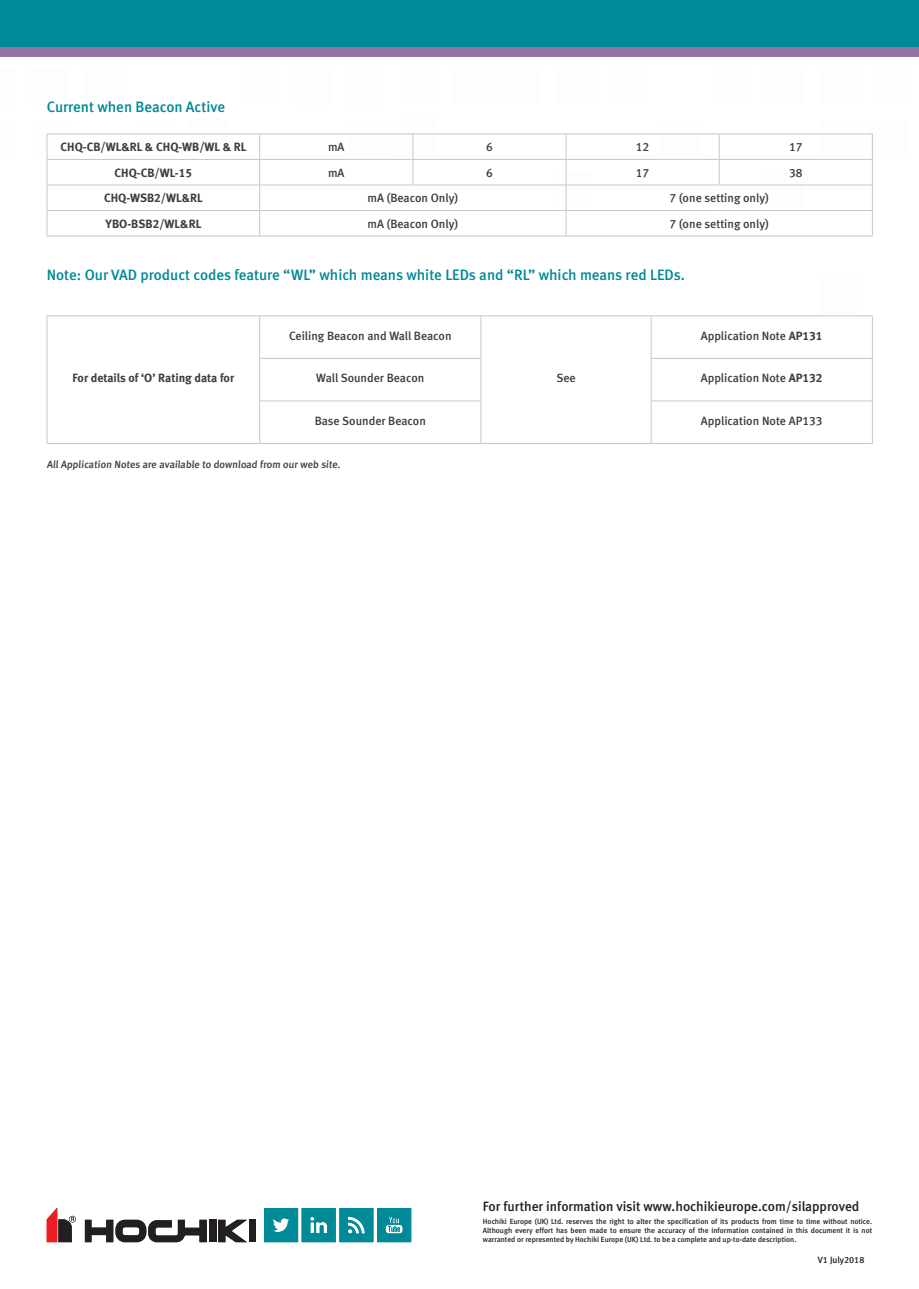
<style>
.page{position:relative;width:919px;height:1289px;background:#fff}
.page>*{position:absolute;margin:0;border:0;box-sizing:border-box;transform-origin:0 0}
.t1{font:15px "Meta Medium CELF";color:#008996}
.t2{font:13.5px "Meta Medium CELF";color:#231f20}
.Body_Text{font:12px "Meta Medium CELF";color:#3e3e3f}
.Body_Text-2{font:12px "Meta Bold CE Lf";color:#3e3e3f}
.t3{font:10.5px "Meta Medium CELF";color:#3e3e3f}
.t4{font:9px "Meta Medium CELF";color:#231f20}
.t5{font:7.5px/9px "Meta Medium CELF";color:#231f20;text-align:justify}
.s1{font-family:"Meta Bold CE Lf"}
</style>
<div class="page">
<div style="left:0;top:38px;width:918px;height:18px;background:#9673a5"></div>
<div style="left:0;top:0;width:918px;height:47px;background:#008996"></div>
<svg style="left:264px;top:1208px;width:147px;height:34px"></svg>
<svg style="left:47px;top:1207px;width:29px;height:35px"></svg>
<svg style="left:85px;top:1219px;width:122px;height:23px"></svg>
<div style="left:209px;top:1219px;width:7px;height:23px;background:#231f20"></div>
<svg style="left:218px;top:1219px;width:29px;height:23px"></svg>
<div style="left:249px;top:1219px;width:7px;height:23px;background:#231f20"></div>
<hr style="left:47px;top:134px;width:213px;height:1px;background:#c7c8ca">
<hr style="left:260px;top:134px;width:153px;height:1px;background:#c7c8ca">
<hr style="left:413px;top:134px;width:153px;height:1px;background:#c7c8ca">
<hr style="left:566px;top:134px;width:153px;height:1px;background:#c7c8ca">
<hr style="left:719px;top:134px;width:153px;height:1px;background:#c7c8ca">
<hr style="left:47px;top:159px;width:213px;height:1px;background:#c7c8ca">
<hr style="left:260px;top:159px;width:153px;height:1px;background:#c7c8ca">
<hr style="left:413px;top:159px;width:153px;height:1px;background:#c7c8ca">
<svg style="left:412px;top:134px;width:1px;height:51px"></svg>
<hr style="left:566px;top:159px;width:153px;height:1px;background:#c7c8ca">
<hr style="left:719px;top:159px;width:153px;height:1px;background:#c7c8ca">
<svg style="left:719px;top:134px;width:1px;height:51px"></svg>
<hr style="left:47px;top:185px;width:213px;height:1px;background:#c7c8ca">
<hr style="left:260px;top:185px;width:153px;height:1px;background:#c7c8ca">
<hr style="left:413px;top:185px;width:153px;height:1px;background:#c7c8ca">
<hr style="left:566px;top:185px;width:153px;height:1px;background:#c7c8ca">
<hr style="left:719px;top:185px;width:153px;height:1px;background:#c7c8ca">
<hr style="left:47px;top:210px;width:213px;height:1px;background:#c7c8ca">
<svg style="left:47px;top:134px;width:1px;height:102px"></svg>
<hr style="left:260px;top:210px;width:153px;height:1px;background:#c7c8ca">
<svg style="left:259px;top:135px;width:1px;height:101px"></svg>
<hr style="left:413px;top:210px;width:153px;height:1px;background:#c7c8ca">
<hr style="left:566px;top:210px;width:153px;height:1px;background:#c7c8ca">
<svg style="left:565px;top:134px;width:1px;height:102px"></svg>
<hr style="left:719px;top:210px;width:153px;height:1px;background:#c7c8ca">
<svg style="left:872px;top:134px;width:1px;height:102px"></svg>
<hr style="left:47px;top:236px;width:213px;height:1px;background:#c7c8ca">
<hr style="left:260px;top:236px;width:153px;height:1px;background:#c7c8ca">
<hr style="left:413px;top:236px;width:153px;height:1px;background:#c7c8ca">
<hr style="left:566px;top:236px;width:153px;height:1px;background:#c7c8ca">
<hr style="left:719px;top:236px;width:153px;height:1px;background:#c7c8ca">
<hr style="left:47px;top:315px;width:213px;height:1px;background:#c7c8ca">
<hr style="left:47px;top:316px;width:1px;height:42px;background:#c7c8ca">
<hr style="left:47px;top:358px;width:1px;height:43px;background:#c7c8ca">
<hr style="left:47px;top:401px;width:1px;height:42px;background:#c7c8ca">
<hr style="left:47px;top:443px;width:213px;height:1px;background:#c7c8ca">
<hr style="left:260px;top:315px;width:221px;height:1px;background:#c7c8ca">
<hr style="left:259px;top:316px;width:1px;height:42px;background:#c7c8ca">
<hr style="left:481px;top:315px;width:170px;height:1px;background:#c7c8ca">
<hr style="left:480px;top:316px;width:1px;height:42px;background:#c7c8ca">
<hr style="left:481px;top:443px;width:170px;height:1px;background:#c7c8ca">
<hr style="left:651px;top:315px;width:221px;height:1px;background:#c7c8ca">
<hr style="left:650px;top:316px;width:1px;height:42px;background:#c7c8ca">
<hr style="left:872px;top:316px;width:1px;height:42px;background:#c7c8ca">
<hr style="left:259px;top:358px;width:222px;height:1px;background:#c7c8ca">
<hr style="left:259px;top:358px;width:1px;height:43px;background:#c7c8ca">
<hr style="left:480px;top:358px;width:1px;height:43px;background:#c7c8ca">
<hr style="left:651px;top:358px;width:221px;height:1px;background:#c7c8ca">
<hr style="left:650px;top:358px;width:1px;height:43px;background:#c7c8ca">
<hr style="left:872px;top:358px;width:1px;height:43px;background:#c7c8ca">
<hr style="left:259px;top:400px;width:222px;height:1px;background:#c7c8ca">
<hr style="left:259px;top:401px;width:1px;height:42px;background:#c7c8ca">
<hr style="left:480px;top:401px;width:1px;height:42px;background:#c7c8ca">
<hr style="left:260px;top:443px;width:221px;height:1px;background:#c7c8ca">
<hr style="left:651px;top:400px;width:221px;height:1px;background:#c7c8ca">
<hr style="left:650px;top:401px;width:1px;height:42px;background:#c7c8ca">
<hr style="left:872px;top:401px;width:1px;height:42px;background:#c7c8ca">
<hr style="left:651px;top:443px;width:221px;height:1px;background:#c7c8ca">
<p class="t1" style="left:47px;top:97px;width:180px">Current when Beacon Active</p>
<p class="Body_Text-2" style="left:60px;top:139px;width:187px">CHQ-CB/WL&amp;RL &amp; CHQ-WB/WL &amp; RL</p>
<p class="Body_Text" style="left:328px;top:139px;width:18px">mA</p>
<p class="Body_Text" style="left:486px;top:139px;width:8px">6</p>
<p class="Body_Text" style="left:636px;top:139px;width:15px">12</p>
<p class="Body_Text" style="left:789px;top:139px;width:15px">17</p>
<p class="Body_Text-2" style="left:114px;top:165px;width:79px">CHQ-CB/WL-15</p>
<p class="Body_Text" style="left:328px;top:165px;width:18px">mA</p>
<p class="Body_Text" style="left:486px;top:165px;width:8px">6</p>
<p class="Body_Text" style="left:636px;top:165px;width:15px">17</p>
<p class="Body_Text" style="left:789px;top:165px;width:15px">38</p>
<p class="Body_Text-2" style="left:104px;top:190px;width:100px">CHQ-WSB2/WL&amp;RL</p>
<p class="Body_Text" style="left:367px;top:191px;width:92px">mA (Beacon Only)</p>
<p class="Body_Text" style="left:669px;top:191px;width:101px">7 (one setting only)</p>
<p class="Body_Text-2" style="left:106px;top:216px;width:97px">YBO-BSB2/WL&amp;RL</p>
<p class="Body_Text" style="left:367px;top:216px;width:92px">mA (Beacon Only)</p>
<p class="Body_Text" style="left:669px;top:216px;width:101px">7 (one setting only)</p>
<p class="t1" style="left:47px;top:265px;width:639px">Note: Our VAD product codes feature “WL” which means white LEDs and “RL” which means red LEDs.</p>
<p class="Body_Text" style="left:289px;top:328px;width:164px">Ceiling Beacon and Wall Beacon</p>
<p class="Body_Text" style="left:700px;top:328px;width:123px">Application Note <span class="s1">AP131</span></p>
<p class="Body_Text-2" style="left:72px;top:370px;width:163px">For details of ‘O’ Rating data for</p>
<p class="Body_Text" style="left:316px;top:371px;width:109px">Wall Sounder Beacon</p>
<p class="Body_Text" style="left:700px;top:371px;width:123px">Application Note <span class="s1">AP132</span></p>
<p class="Body_Text" style="left:315px;top:413px;width:113px">Base Sounder Beacon</p>
<p class="Body_Text" style="left:701px;top:413px;width:123px">Application Note AP133</p>
<p class="Body_Text" style="left:556px;top:371px;width:21px">See</p>
<p class="t3" style="left:47px;top:458px;width:296px">All Application Notes are available to download from our web site.</p>
<p class="t2" style="left:483px;top:1197px;width:378px">For further information visit www.hochikieurope.com/silapproved</p>
<p class="t5" style="left:483px;top:1217px;width:391px">Hochiki Europe (UK) Ltd. reserves the right to alter the specification of its products from time to time without notice.<br>Although every effort has been made to ensure the accuracy of the information contained in this document it is not warranted or represented by Hochiki Europe (UK) Ltd. to be a complete and up-to-date description.</p>
<p class="t4" style="left:817px;top:1254px;width:48px">V1 July2018</p>
</div>
